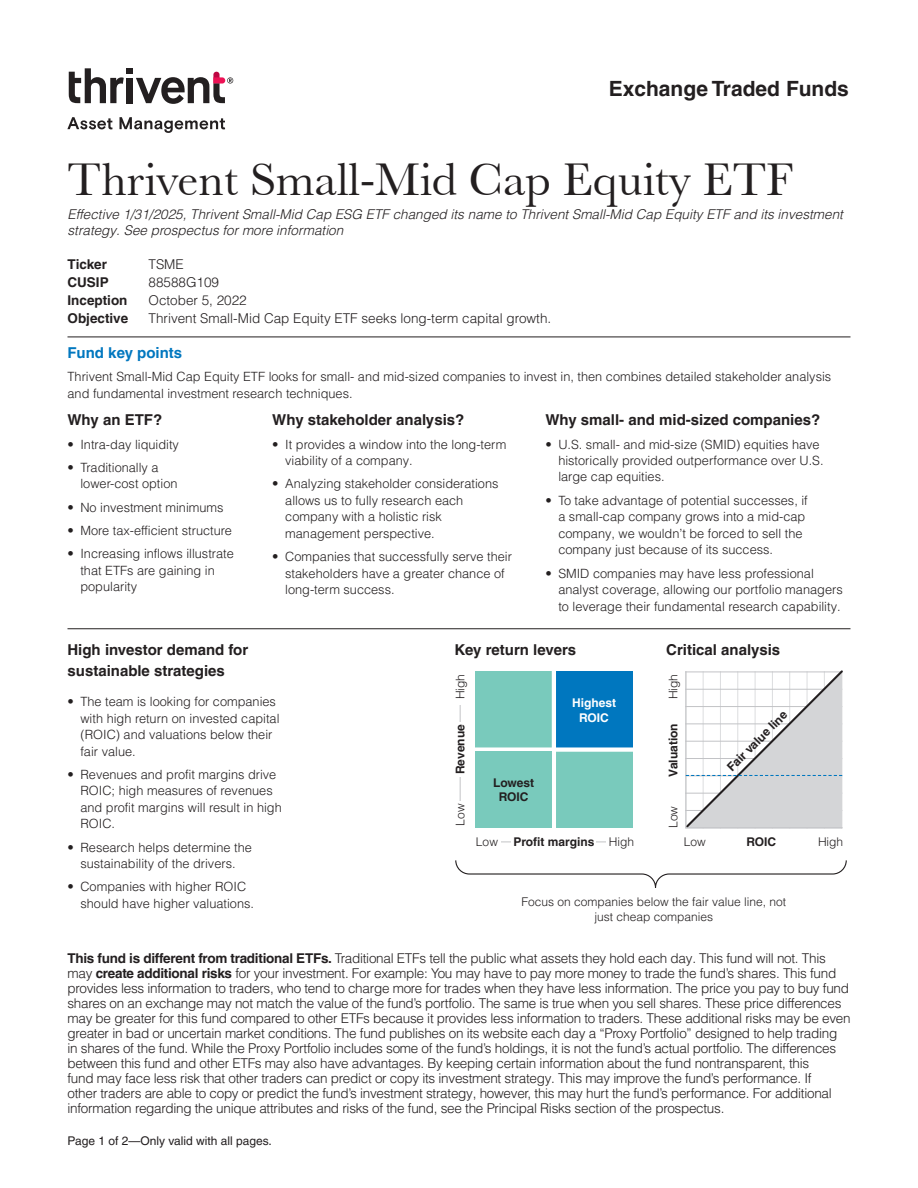
<style>
.page{position:relative;width:918px;height:1188px;background:#fff}
.page>*{position:absolute;margin:0;border:0;box-sizing:border-box;transform-origin:0 0}
.t1{font:48px "Baskerville MT Pro";color:#231f20}
.t2{font:700 21px "Helvetica LT Pro";color:#231f20}
.t3{font:700 15px/21px "Helvetica LT Pro";color:#231f20}
.t4{font:700 15px "Helvetica LT Pro";color:#0077bf}
.t5{font:300 13.5px/15px "Helvetica LT Pro";letter-spacing:-.02em;color:#231f20}
.t6{font:italic 300 13.5px/16.5px "Helvetica LT Pro";color:#231f20}
.t7{font:300 13.5px "Helvetica LT Pro";color:#231f20}
.t8{font:700 13.5px "Helvetica LT Pro";color:#231f20}
.t9{font:300 12.75px/16.5px "Helvetica LT Pro";color:#231f20}
.t10{font:300 12px/15px "Helvetica LT Pro";color:#231f20;text-align:center}
.t11{font:700 12px/14.4px "Helvetica LT Pro";color:#231f20;text-align:center}
.t12{font:12px "Helvetica LT Pro";color:#231f20}
.t13{font:700 12px/14.4px "Helvetica LT Pro";color:#fff;text-align:center}
.s1{font-weight:300}
.s2{font-weight:700}
</style>
<div class="page">
<svg style="left:69px;top:68px;width:164px;height:36px"></svg>
<svg style="left:67px;top:117px;width:46px;height:12px"></svg>
<svg style="left:119px;top:117px;width:106px;height:16px"></svg>
<hr style="left:68px;top:337px;width:782px;height:1px;background:#231f20">
<hr style="left:68px;top:628px;width:782px;height:1px;background:#231f20">
<hr style="left:460px;top:688px;width:1px;height:115px;background:#c2c3c6">
<hr style="left:494px;top:842px;width:116px;height:1px;background:#c2c3c6">
<div style="left:476px;top:671px;width:78px;height:79px;background:#79cabc"></div>
<div style="left:554px;top:671px;width:78px;height:79px;background:#0077bf"></div>
<div style="left:554px;top:750px;width:78px;height:78px;background:#79cabc"></div>
<hr style="left:552px;top:669px;width:4px;height:161px;background:#fff">
<div style="left:473px;top:747px;width:161px;height:5px;background:#fff"></div>
<div style="left:456px;top:668px;width:14px;height:37px;background:#fff"></div>
<div style="left:456px;top:801px;width:25px;height:27px;background:#fff"></div>
<div style="left:512px;top:838px;width:84px;height:22px;background:#fff"></div>
<div style="left:606px;top:838px;width:30px;height:22px;background:#fff"></div>
<div style="left:473px;top:838px;width:28px;height:14px;background:#fff"></div>
<div style="left:476px;top:752px;width:76px;height:76px;background:#79cabc"></div>
<div style="left:456px;top:722px;width:14px;height:55px;background:#fff"></div>
<svg style="left:685px;top:670px;width:158px;height:159px"></svg>
<svg style="left:455px;top:860px;width:392px;height:28px"></svg>
<h2 class="t2" style="left:609px;top:76px;width:242px">Exchange Traded Funds</h2>
<h1 class="t1" style="left:68px;top:152px;width:727px">Thrivent Small-Mid Cap Equity ETF</h1>
<p class="t6" style="left:68px;top:206px;width:777px">Effective 1/31/2025, Thrivent Small-Mid Cap ESG ETF changed its name to Thrivent Small-Mid Cap Equity ETF and its investment strategy. See prospectus for more information</p>
<p class="t8" style="left:68px;top:256px;width:41px">Ticker</p>
<p class="t5" style="left:148px;top:257px;width:37px">TSME</p>
<p class="t8" style="left:68px;top:274px;width:43px">CUSIP</p>
<p class="t7" style="left:148px;top:274px;width:72px">88588G109</p>
<p class="t8" style="left:68px;top:292px;width:62px">Inception</p>
<p class="t7" style="left:148px;top:292px;width:100px">October 5, 2022</p>
<p class="t8" style="left:68px;top:310px;width:62px">Objective</p>
<p class="t7" style="left:148px;top:310px;width:404px">Thrivent Small-Mid Cap Equity ETF seeks long-term capital growth.</p>
<p class="t4" style="left:68px;top:343px;width:116px">Fund key points</p>
<p class="t9" style="left:68px;top:368px;width:765px">Thrivent Small-Mid Cap Equity ETF looks for small- and mid-sized companies to invest in, then combines detailed stakeholder analysis and fundamental investment research techniques.</p>
<p class="t3" style="left:68px;top:410px;width:96px">Why an ETF?</p>
<p class="t9" style="left:68px;top:436px;width:113px">• Intra-day liquidity</p>
<p class="t9" style="left:80px;top:459px;width:99px;text-indent:-13px">• Traditionally a lower-cost option</p>
<p class="t9" style="left:68px;top:499px;width:158px">• No investment minimums</p>
<p class="t9" style="left:68px;top:522px;width:166px">• More tax-efficient structure</p>
<p class="t9" style="left:80px;top:545px;width:155px;text-indent:-13px">• Increasing inflows illustrate that ETFs are gaining in popularity</p>
<p class="t3" style="left:272px;top:410px;width:194px">Why stakeholder analysis?</p>
<p class="t9" style="left:285px;top:436px;width:223px;text-indent:-13px">• It provides a window into the long-term viability of a company.</p>
<p class="t9" style="left:285px;top:475px;width:215px;text-indent:-13px">• Analyzing stakeholder considerations allows us to fully research each company with a holistic risk management perspective.</p>
<p class="t9" style="left:285px;top:548px;width:228px;text-indent:-13px">• Companies that successfully serve their stakeholders have a greater chance of long-term success.</p>
<p class="t3" style="left:545px;top:410px;width:276px">Why small- and mid-sized companies?</p>
<p class="t9" style="left:558px;top:436px;width:267px;text-indent:-13px">• U.S. small- and mid-size (SMID) equities have historically provided outperformance over U.S. large cap equities.</p>
<p class="t9" style="left:558px;top:492px;width:251px;text-indent:-13px">• To take advantage of potential successes, if a small-cap company grows into a mid-cap company, we wouldn’t be forced to sell the company just because of its success.</p>
<p class="t9" style="left:558px;top:565px;width:286px;text-indent:-13px">• SMID companies may have less professional analyst coverage, allowing our portfolio managers to leverage their fundamental research capability.</p>
<p class="t3" style="left:68px;top:639px;width:182px">High investor demand for sustainable strategies</p>
<p class="t9" style="left:80px;top:693px;width:201px;text-indent:-13px">• The team is looking for companies with high return on invested capital (ROIC) and valuations below their fair value.</p>
<p class="t9" style="left:80px;top:766px;width:203px;text-indent:-13px">• Revenues and profit margins drive<br>ROIC; high measures of revenues and profit margins will result in high<br>ROIC.</p>
<p class="t9" style="left:68px;top:839px;width:186px;text-align:center">• Research helps determine the sustainability of the drivers.</p>
<p class="t9" style="left:80px;top:879px;width:175px;text-indent:-13px">• Companies with higher ROIC should have higher valuations.</p>
<p class="t3" style="left:454px;top:639px;width:123px">Key return levers</p>
<p class="t3" style="left:666px;top:639px;width:116px">Critical analysis</p>
<p class="t10" style="left:453px;top:699px;width:27px;rotate:-90deg">High</p>
<p class="t10" style="left:666px;top:699px;width:27px;rotate:-90deg">High</p>
<p class="t13" style="left:572px;top:696px;width:46px">Highest<br>ROIC</p>
<p class="t11" style="left:453px;top:774px;width:51px;rotate:-90deg">Revenue</p>
<p class="t11" style="left:666px;top:777px;width:55px;rotate:-90deg">Valuation</p>
<p class="t11" style="left:493px;top:776px;width:43px">Lowest<br>ROIC</p>
<p class="t11" style="left:724px;top:764px;width:81px;rotate:-45deg">Fair value line</p>
<p class="t10" style="left:453px;top:826px;width:24px;rotate:-90deg">Low</p>
<p class="t10" style="left:666px;top:828px;width:24px;rotate:-90deg">Low</p>
<p class="t10" style="left:476px;top:834px;width:24px">Low</p>
<p class="t11" style="left:513px;top:835px;width:122px">Profit margins <span class="s1">High</span></p>
<p class="t10" style="left:684px;top:834px;width:24px">Low</p>
<p class="t10" style="left:818px;top:834px;width:27px">High</p>
<p class="t11" style="left:746px;top:835px;width:31px">ROIC</p>
<p class="t10" style="left:521px;top:894px;width:266px">Focus on companies below the fair value line, not just cheap companies</p>
<p class="t5" style="left:68px;top:951px;width:785px"><span class="s2">This fund is different from traditional ETFs.</span> Traditional ETFs tell the public what assets they hold each day. This fund will not. This may <span class="s2">create additional risks</span> for your investment. For example: You may have to pay more money to trade the fund’s shares. This fund provides less information to traders, who tend to charge more for trades when they have less information. The price you pay to buy fund shares on an exchange may not match the value of the fund’s portfolio. The same is true when you sell shares. These price differences may be greater for this fund compared to other ETFs because it provides less information to traders. These additional risks may be even greater in bad or uncertain market conditions. The fund publishes on its website each day a “Proxy Portfolio” designed to help trading in shares of the fund. While the Proxy Portfolio includes some of the fund’s holdings, it is not the fund’s actual portfolio. The differences between this fund and other ETFs may also have advantages. By keeping certain information about the fund nontransparent, this<br>fund may face less risk that other traders can predict or copy its investment strategy. This may improve the fund’s performance. If<br>other traders are able to copy or predict the fund’s investment strategy, however, this may hurt the fund’s performance. For additional information regarding the unique attributes and risks of the fund, see the Principal Risks section of the prospectus.</p>
<p class="t12" style="left:68px;top:1133px;width:206px">Page 1 of 2—Only valid with all pages.</p>
</div>
